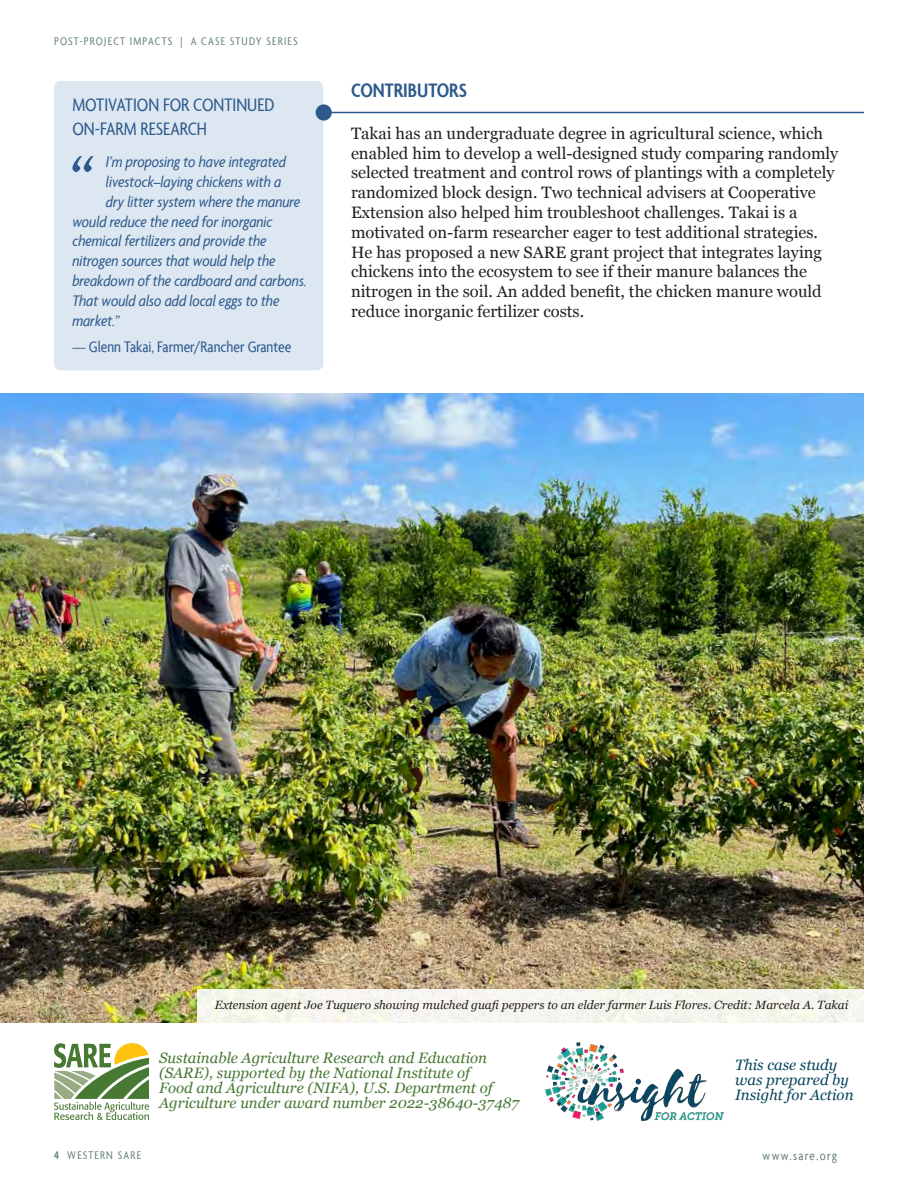
<style>
.page{position:relative;width:918px;height:1188px;background:#fff}
.page>*{position:absolute;margin:0;border:0;box-sizing:border-box;transform-origin:0 0}
.t1{font:italic condensed 78.6px "Agenda";color:#2d5a8b}
.t2{font:600 condensed 21px "Agenda";color:#2d5a8b}
.t3{font:condensed 19.5px/23.4px "Agenda";color:#2d5a8b}
.t4{font:16.5px/19.8px "Georgia";color:#231f20}
.t5{font:italic condensed 16.5px "Agenda";color:#2d5a8b}
.t6{font:condensed 16.5px "Agenda";color:#2d5a8b}
.t7{font:italic 15px/15px "Georgia";color:#477933}
.t8{font:italic 15px/15px "Georgia";color:#08445d}
.t9{font:condensed 13.5px "Agenda";letter-spacing:.1em;color:#66837b}
.t10{font:italic 12px "Georgia";color:#231f20}
.t11{font:condensed 12px "Agenda";letter-spacing:.1em;color:#66837b}
.s1{font-weight:600}
</style>
<div class="page">
<div style="left:54px;top:81px;width:269px;height:289px;background:#dde7f2;border-radius:7px"></div>
<img style="left:0;top:393px;width:864px;height:629px">
<svg style="left:54px;top:1043px;width:95px;height:77px"></svg>
<img style="left:546px;top:1042px;width:178px;height:79px">
<div style="left:197px;top:989px;width:673px;height:38px;background:linear-gradient(to bottom,#f4f3eb,#f9f9f4)"></div>
<hr style="left:318px;top:112px;width:546px;height:1px;background:#2d5a8b">
<div style="left:316px;top:104px;width:16px;height:17px;background:#2d5a8b;border-radius:50%"></div>
<p class="t11" style="left:54px;top:35px;width:245px">POST-PROJECT IMPACTS | A CASE STUDY SERIES</p>
<p class="t3" style="left:72px;top:93px;width:204px">MOTIVATION FOR CONTINUED<br>ON-FARM RESEARCH</p>
<h1 class="t1" style="left:67px;top:137px;width:26px">“</h1>
<p class="t5" style="left:106px;top:152px;width:182px">I’m proposing to have integrated</p>
<p class="t5" style="left:106px;top:172px;width:177px">livestock–laying chickens with a</p>
<p class="t5" style="left:106px;top:192px;width:196px">dry litter system where the manure</p>
<p class="t5" style="left:72px;top:212px;width:202px">would reduce the need for inorganic</p>
<p class="t5" style="left:72px;top:232px;width:196px">chemical fertilizers and provide the</p>
<p class="t5" style="left:72px;top:251px;width:205px">nitrogen sources that would help the</p>
<p class="t5" style="left:72px;top:271px;width:236px">breakdown of the cardboard and carbons.</p>
<p class="t5" style="left:72px;top:291px;width:209px">That would also add local eggs to the</p>
<p class="t5" style="left:72px;top:311px;width:49px">market.”</p>
<p class="t6" style="left:72px;top:337px;width:221px">— Glenn Takai, Farmer/Rancher Grantee</p>
<p class="t2" style="left:351px;top:78px;width:118px">CONTRIBUTORS</p>
<p class="t4" style="left:351px;top:123px;width:489px">Takai has an undergraduate degree in agricultural science, which enabled him to develop a well-designed study comparing randomly selected treatment and control rows of plantings with a completely randomized block design. Two technical advisers at Cooperative Extension also helped him troubleshoot challenges. Takai is a motivated on-farm researcher eager to test additional strategies.<br>He has proposed a new SARE grant project that integrates laying chickens into the ecosystem to see if their manure balances the nitrogen in the soil. An added benefit, the chicken manure would reduce inorganic fertilizer costs.</p>
<p class="t10" style="left:215px;top:998px;width:635px">Extension agent Joe Tuquero showing mulched guafi peppers to an elder farmer Luis Flores. Credit: Marcela A. Takai</p>
<p class="t7" style="left:159px;top:1051px;width:361px">Sustainable Agriculture Research and Education (SARE), supported by the National Institute of<br>Food and Agriculture (NIFA), U.S. Department of Agriculture under award number 2022-38640-37487</p>
<p class="t8" style="left:735px;top:1058px;width:120px">This case study was prepared by<br>Insight for Action</p>
<p class="t11" style="left:54px;top:1149px;width:89px"><span class="s1">4</span> WESTERN SARE</p>
<p class="t9" style="left:763px;top:1148px;width:76px">www.sare.org</p>
</div>
